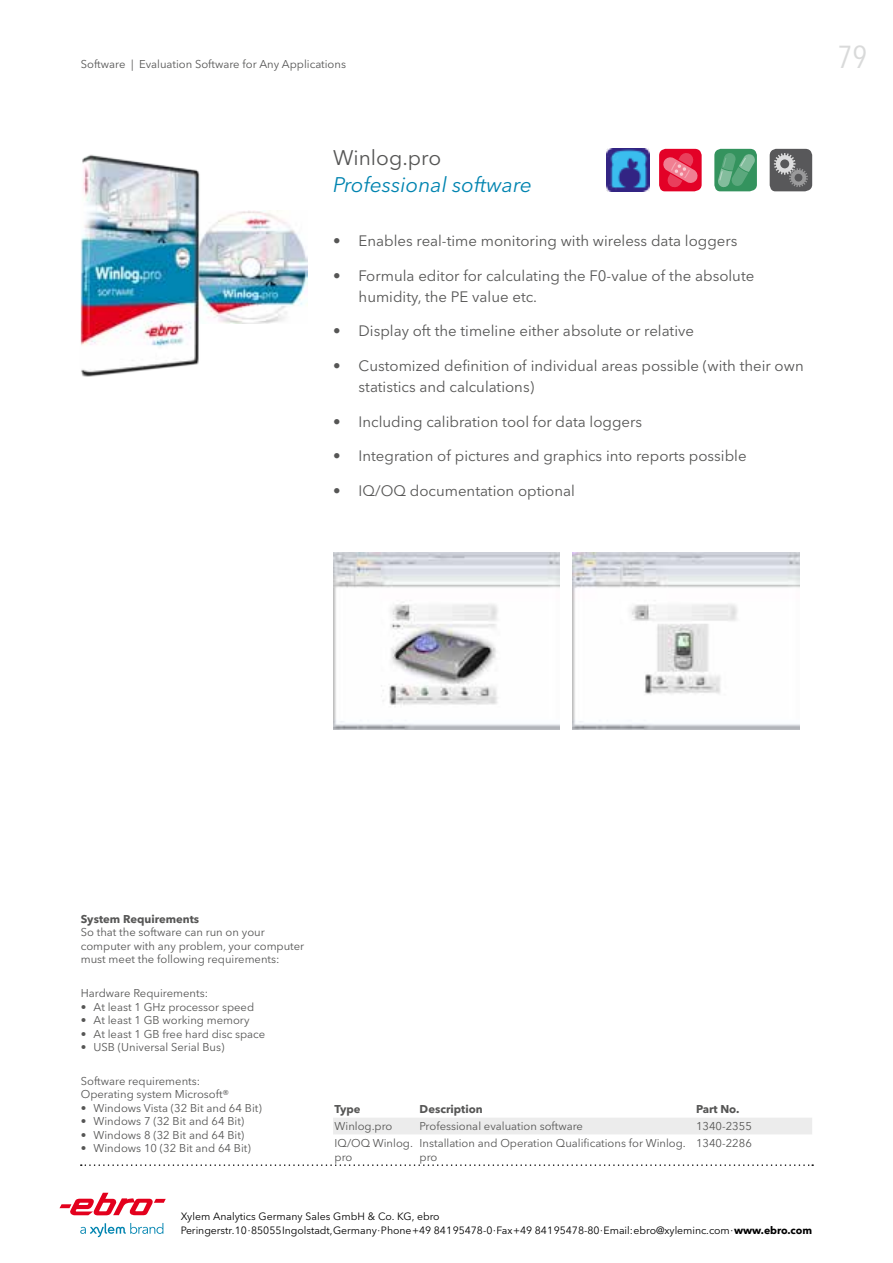
<style>
.page{position:relative;width:893px;height:1263px;background:#fff}
.page>*{position:absolute;margin:0;border:0;box-sizing:border-box;transform-origin:0 0}
.t1{font:condensed 31.5px "Avenir Next LT Pro";color:#d9dada}
.t2{font:italic 21px "Avenir Next LT Pro";color:#0084b0}
.t3{font:21px "Avenir Next LT Pro";color:#565655}
.t4{font:15px/21px "Avenir Next LT Pro";color:#565655}
.t5{font:11.25px/13.5px "Avenir Next LT Pro";color:#565655}
.t6{font:700 11.25px "Avenir Next LT Pro";color:#565655}
.t7{font:10.5px/13.5px "Avenir Next LT Pro";letter-spacing:-.005em;color:#000}
.s1{font-weight:700}
</style>
<div class="page">
<img style="left:333px;top:552px;width:227px;height:177px">
<img style="left:573px;top:552px;width:226px;height:177px">
<img style="left:251px;top:210px;width:57px;height:114px">
<img style="left:80px;top:154px;width:171px;height:223px">
<svg style="left:81px;top:1118px;width:732px;height:48px"></svg>
<svg style="left:80px;top:1223px;width:83px;height:14px"></svg>
<svg style="left:60px;top:1193px;width:106px;height:22px"></svg>
<svg style="left:659px;top:149px;width:43px;height:42px;background:#e83452"></svg>
<svg style="left:714px;top:149px;width:43px;height:42px;background:#52a376"></svg>
<svg style="left:770px;top:149px;width:42px;height:42px;background:#737374"></svg>
<img style="left:607px;top:149px;width:42px;height:42px">
<p class="t5" style="left:81px;top:57px;width:267px">Software | Evaluation Software for Any Applications</p>
<h2 class="t3" style="left:333px;top:145px;width:110px">Winlog.pro</h2>
<h2 class="t2" style="left:333px;top:172px;width:200px">Professional software</h2>
<h3 class="t4" style="left:333px;top:231px;width:406px">• Enables real-time monitoring with wireless data loggers</h3>
<h3 class="t4" style="left:359px;top:265px;width:397px;text-indent:-26px">• Formula editor for calculating the F0-value of the absolute humidity, the PE value etc.</h3>
<h3 class="t4" style="left:333px;top:321px;width:362px">• Display oft the timeline either absolute or relative</h3>
<h3 class="t4" style="left:359px;top:355px;width:447px;text-indent:-26px">• Customized definition of individual areas possible (with their own statistics and calculations)</h3>
<h3 class="t4" style="left:333px;top:411px;width:311px">• Including calibration tool for data loggers</h3>
<h3 class="t4" style="left:333px;top:445px;width:415px">• Integration of pictures and graphics into reports possible</h3>
<h3 class="t4" style="left:333px;top:480px;width:243px">• IQ/OQ documentation optional</h3>
<h1 class="t1" style="left:838px;top:38px;width:31px">79</h1>
<p class="t6" style="left:81px;top:912px;width:120px">System Requirements</p>
<p class="t5" style="left:81px;top:926px;width:225px">So that the software can run on your computer with any problem, your computer must meet the following requirements:</p>
<p class="t5" style="left:81px;top:986px;width:129px">Hardware Requirements:</p>
<p class="t5" style="left:81px;top:1000px;width:175px">• At least 1 GHz processor speed</p>
<p class="t5" style="left:81px;top:1013px;width:170px">• At least 1 GB working memory</p>
<p class="t5" style="left:81px;top:1027px;width:186px">• At least 1 GB free hard disc space</p>
<p class="t5" style="left:81px;top:1040px;width:145px">• USB (Universal Serial Bus)</p>
<p class="t5" style="left:81px;top:1074px;width:150px">Software requirements:<br>Operating system Microsoft®</p>
<p class="t5" style="left:81px;top:1101px;width:182px">• Windows Vista (32 Bit and 64 Bit)</p>
<p class="t5" style="left:81px;top:1115px;width:165px">• Windows 7 (32 Bit and 64 Bit)</p>
<p class="t5" style="left:81px;top:1128px;width:165px">• Windows 8 (32 Bit and 64 Bit)</p>
<p class="t5" style="left:81px;top:1142px;width:172px">• Windows 10 (32 Bit and 64 Bit)</p>
<p class="t6" style="left:335px;top:1102px;width:27px">Type</p>
<p class="t6" style="left:420px;top:1102px;width:65px">Description</p>
<p class="t6" style="left:696px;top:1102px;width:45px">Part No.</p>
<p class="t5" style="left:335px;top:1120px;width:59px">Winlog.pro</p>
<p class="t5" style="left:420px;top:1120px;width:165px">Professional evaluation software</p>
<p class="t5" style="left:696px;top:1120px;width:57px">1340-2355</p>
<p class="t5" style="left:335px;top:1137px;width:80px">IQ/OQ Winlog. pro</p>
<p class="t5" style="left:420px;top:1137px;width:268px">Installation and Operation Qualifications for Winlog. pro</p>
<p class="t5" style="left:696px;top:1137px;width:57px">1340-2286</p>
<p class="t7" style="left:181px;top:1210px;width:633px">Xylem Analytics Germany Sales GmbH &amp; Co. KG, ebro<br>Peringerstr. 10 ∙ 85055 Ingolstadt, Germany ∙ Phone +49 841 95478-0 ∙ Fax +49 841 95478-80 ∙ Email: ebro@xyleminc.com ∙ <span class="s1">www.ebro.com</span></p>
</div>
